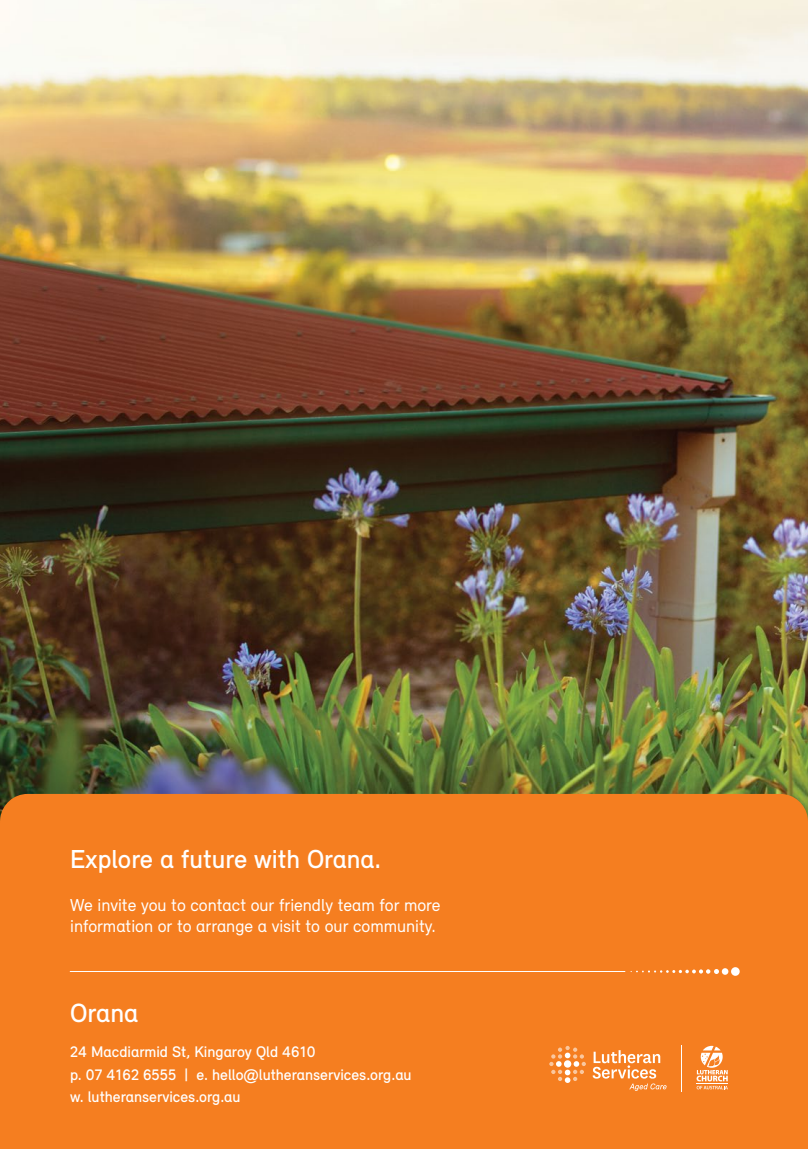
<style>
.page{position:relative;width:808px;height:1149px;background:#fff}
.page>*{position:absolute;margin:0;border:0;box-sizing:border-box;transform-origin:0 0}
.t1{font:500 27px "Relevant";color:#fff}
.t2{font:500 26.7px "Relevant";color:#fff}
.t3{font:17.85px/20.7px "Relevant";color:#fff}
.t4{font:500 15.75px/22.5px "Relevant";color:#fff}
</style>
<div class="page">
<img style="left:0;top:0;width:808px;height:793px">
<div style="left:0;top:793px;width:808px;height:355px;background:#f57e20"></div>
<svg style="left:549px;top:1045px;width:37px;height:37px"></svg>
<svg style="left:696px;top:1045px;width:32px;height:43px"></svg>
<hr style="left:681px;top:1044px;width:1px;height:47px;background:#fff">
<svg style="left:592px;top:1049px;width:75px;height:41px;background:#f7994f"></svg>
<hr style="left:70px;top:970px;width:555px;height:1px;background:#fff">
<svg style="left:630px;top:968px;width:89px;height:5px"></svg>
<svg style="left:731px;top:966px;width:9px;height:9px"></svg>
<svg style="left:722px;top:967px;width:6px;height:7px"></svg>
<p class="t2" style="left:70px;top:843px;width:313px">Explore a future with Orana.</p>
<p class="t3" style="left:70px;top:894px;width:372px">We invite you to contact our friendly team for more information or to arrange a visit to our community.</p>
<p class="t1" style="left:70px;top:996px;width:70px">Orana</p>
<p class="t4" style="left:70px;top:1040px;width:343px">24 Macdiarmid St, Kingaroy Qld 4610<br>p. 07 4162 6555 | e. hello@lutheranservices.org.au w. lutheranservices.org.au</p>
</div>
